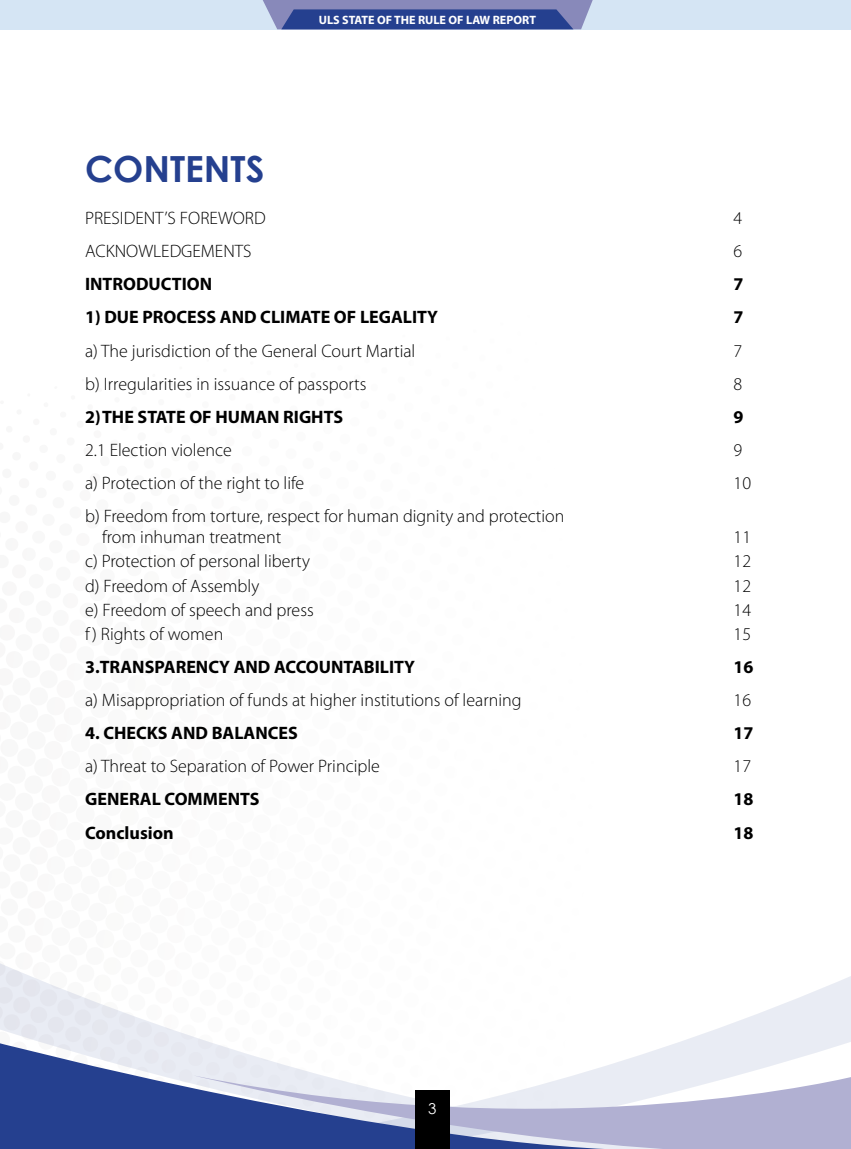
<style>
.page{position:relative;width:851px;height:1149px;background:#fff}
.page>*{position:absolute;margin:0;border:0;box-sizing:border-box;transform-origin:0 0}
.t1{font:700 36px "Century Gothic";color:#25408f}
.t2{font:300 18px/21.1px "Myriad Pro";color:#000}
.t3{font:700 18px "Myriad Pro";color:#000}
.t4{font:15px "Century Gothic";color:#fff}
.t5{font:700 12.15px "Myriad Pro";color:#fff}
</style>
<div class="page">
<svg style="left:0;top:963px;width:87px;height:77px;fill:#e9ecf4"></svg>
<svg style="left:87px;top:977px;width:763px;height:97px"></svg>
<svg style="left:0;top:1040px;width:666px;height:108px"></svg>
<svg style="left:193px;top:1074px;width:657px;height:74px"></svg>
<div style="left:0;top:0;width:850px;height:29px;background:#d5e5f4"></div>
<svg style="left:263px;top:0;width:330px;height:29px;background:#5263a3"></svg>
<div style="left:415px;top:1089px;width:35px;height:59px;background:#000"></div>
<p class="t5" style="left:319px;top:12px;width:218px">ULS STATE OF THE RULE OF LAW REPORT</p>
<h1 class="t1" style="left:85px;top:142px;width:181px">CONTENTS</h1>
<p class="t2" style="left:85px;top:207px;width:182px">PRESIDENT’S FOREWORD</p>
<p class="t2" style="left:733px;top:207px;width:10px">4</p>
<p class="t2" style="left:85px;top:240px;width:168px">ACKNOWLEDGEMENTS</p>
<p class="t2" style="left:733px;top:240px;width:10px">6</p>
<p class="t3" style="left:85px;top:272px;width:129px">INTRODUCTION</p>
<p class="t3" style="left:733px;top:272px;width:11px">7</p>
<p class="t3" style="left:85px;top:305px;width:354px">1) DUE PROCESS AND CLIMATE OF LEGALITY</p>
<p class="t3" style="left:733px;top:305px;width:11px">7</p>
<p class="t2" style="left:85px;top:339px;width:332px">a) The jurisdiction of the General Court Martial</p>
<p class="t2" style="left:733px;top:339px;width:10px">7</p>
<p class="t2" style="left:85px;top:373px;width:283px">b) Irregularities in issuance of passports</p>
<p class="t2" style="left:733px;top:373px;width:10px">8</p>
<p class="t3" style="left:85px;top:405px;width:259px">2)THE STATE OF HUMAN RIGHTS</p>
<p class="t3" style="left:733px;top:405px;width:11px">9</p>
<p class="t2" style="left:85px;top:439px;width:148px">2.1 Election violence</p>
<p class="t2" style="left:733px;top:439px;width:10px">9</p>
<p class="t2" style="left:85px;top:472px;width:221px">a) Protection of the right to life</p>
<p class="t2" style="left:733px;top:472px;width:19px">10</p>
<p class="t2" style="left:102px;top:505px;width:464px;text-indent:-17px">b) Freedom from torture, respect for human dignity and protection from inhuman treatment</p>
<p class="t2" style="left:733px;top:526px;width:19px">11</p>
<p class="t2" style="left:85px;top:550px;width:226px">c) Protection of personal liberty</p>
<p class="t2" style="left:733px;top:550px;width:19px">12</p>
<p class="t2" style="left:85px;top:574px;width:176px">d) Freedom of Assembly</p>
<p class="t2" style="left:733px;top:574px;width:19px">12</p>
<p class="t2" style="left:85px;top:598px;width:230px">e) Freedom of speech and press</p>
<p class="t2" style="left:733px;top:598px;width:19px">14</p>
<p class="t2" style="left:85px;top:622px;width:140px">f ) Rights of women</p>
<p class="t2" style="left:733px;top:622px;width:19px">15</p>
<p class="t3" style="left:85px;top:655px;width:331px">3.TRANSPARENCY AND ACCOUNTABILITY</p>
<p class="t3" style="left:733px;top:655px;width:21px">16</p>
<p class="t2" style="left:85px;top:689px;width:438px">a) Misappropriation of funds at higher institutions of learning</p>
<p class="t2" style="left:733px;top:689px;width:19px">16</p>
<p class="t3" style="left:85px;top:721px;width:214px">4. CHECKS AND BALANCES</p>
<p class="t3" style="left:733px;top:721px;width:21px">17</p>
<p class="t2" style="left:85px;top:755px;width:296px">a) Threat to Separation of Power Principle</p>
<p class="t2" style="left:733px;top:755px;width:19px">17</p>
<p class="t3" style="left:85px;top:787px;width:176px">GENERAL COMMENTS</p>
<p class="t3" style="left:733px;top:787px;width:21px">18</p>
<p class="t3" style="left:85px;top:820px;width:90px">Conclusion</p>
<p class="t3" style="left:733px;top:820px;width:21px">18</p>
<p class="t4" style="left:428px;top:1097px;width:10px">3</p>
</div>
